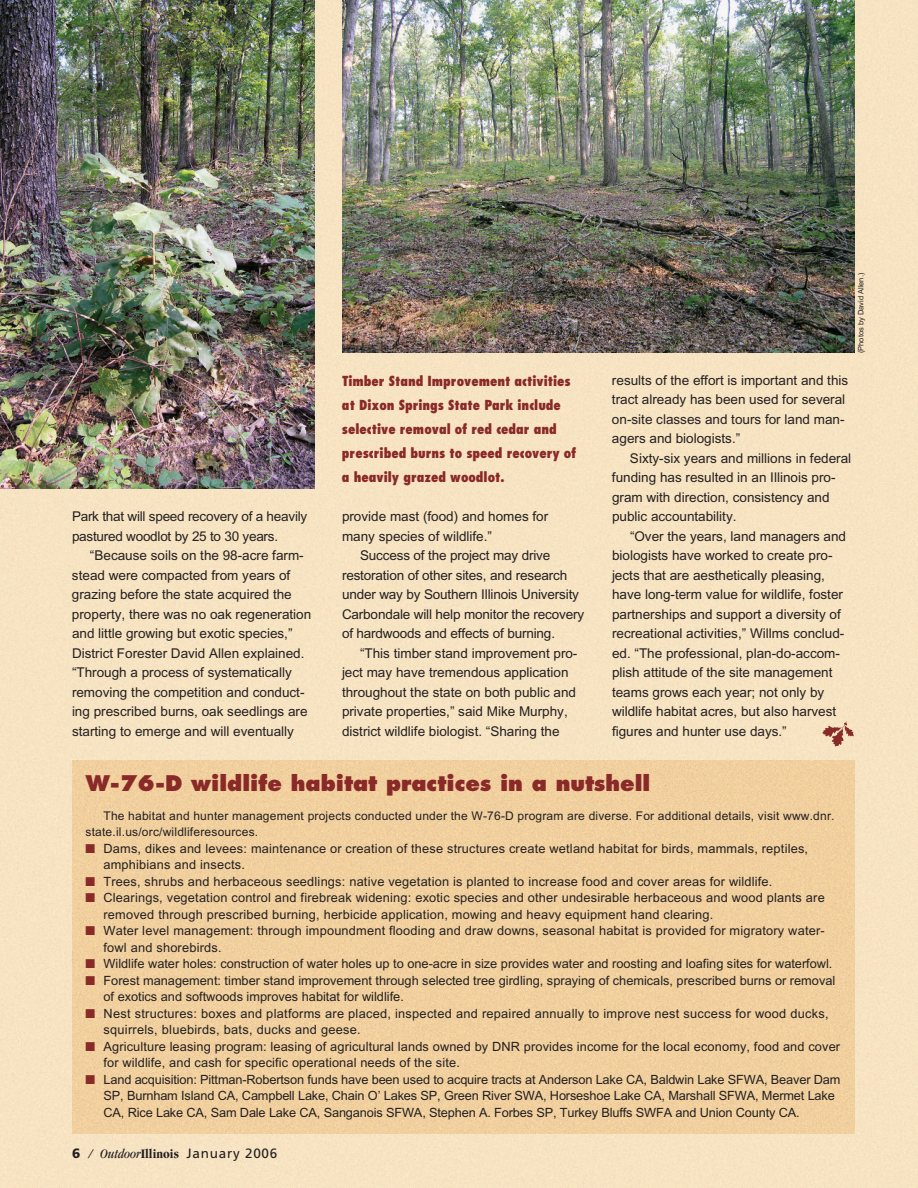
<style>
.page{position:relative;width:918px;height:1188px;background:#f7e3c2}
.page>*{position:absolute;margin:0;border:0;box-sizing:border-box;transform-origin:0 0}
.t1{font:800 21px "Futura Std";color:#892a29}
.t2{font:13.5px/19.5px "Arial";color:#231f20}
.t3{font:800 condensed 13.5px/24px "Futura";color:#892a29}
.t4{font:13.5px "Frutiger";letter-spacing:.055em;color:#231f20}
.t5{font:12.75px/16.5px "Arial";letter-spacing:.01em;color:#231f20}
.t6{font:12.75px/16.5px "Arial";letter-spacing:-.01em;color:#231f20}
.t7{font:12px/16.5px "Arial";letter-spacing:.015em;color:#231f20}
.t8{font:7.5px "Arial";color:#231f20}
.s1{color:#892a29}
.s2{font-weight:900}
.s3{font-family:"Garamond";font-style:italic;font-stretch:condensed}
.s4{font-family:"Garamond";font-weight:700;font-stretch:condensed}
</style>
<div class="page">
<div style="left:72px;top:760px;width:783px;height:374px;background:#f1cf9e"></div>
<img style="left:0;top:0;width:315px;height:489px">
<img style="left:342px;top:0;width:513px;height:352px">
<img style="left:822px;top:722px;width:32px;height:25px">
<p class="t8" style="left:858px;top:353px;width:82px;rotate:-90deg">(Photos by David Allen.)</p>
<p class="t3" style="left:342px;top:370px;width:236px">Timber Stand Improvement activities at Dixon Springs State Park include selective removal of red cedar and prescribed burns to speed recovery of a heavily grazed woodlot.</p>
<p class="t2" style="left:612px;top:371px;width:238px">results of the effort is important and this tract already has been used for several on-site classes and tours for land man&shy;agers and biologists.”</p>
<p class="t2" style="left:612px;top:449px;width:241px;text-indent:18px">Sixty-six years and millions in federal funding has resulted in an Illinois pro&shy;gram with direction, consistency and public accountability.</p>
<p class="t2" style="left:612px;top:527px;width:236px;text-indent:18px">“Over the years, land managers and biologists have worked to create pro&shy;jects that are aesthetically pleasing, have long-term value for wildlife, foster partnerships and support a diversity of recreational activities,” Willms conclud&shy;ed. “The professional, plan-do-accom&shy;plish attitude of the site management teams grows each year; not only by wildlife habitat acres, but also harvest figures and hunter use days.”</p>
<p class="t2" style="left:342px;top:508px;width:208px">provide mast (food) and homes for many species of wildlife.”</p>
<p class="t2" style="left:342px;top:547px;width:244px;text-indent:18px">Success of the project may drive restoration of other sites, and research under way by Southern Illinois University Carbondale will help monitor the recovery of hardwoods and effects of burning.</p>
<p class="t2" style="left:342px;top:644px;width:237px;text-indent:18px">“This timber stand improvement pro&shy;ject may have tremendous application throughout the state on both public and private properties,” said Mike Murphy, district wildlife biologist. “Sharing the</p>
<h1 class="t1" style="left:86px;top:774px;width:566px">W-76-D wildlife habitat practices in a nutshell</h1>
<p class="t7" style="left:86px;top:808px;width:751px;text-indent:18px">The habitat and hunter management projects conducted under the W-76-D program are diverse. For additional details, visit www.dnr. state.il.us/orc/wildliferesources.</p>
<p class="t5" style="left:104px;top:841px;width:706px;text-indent:-18px"><span class="s1">■</span> Dams, dikes and levees: maintenance or creation of these structures create wetland habitat for birds, mammals, reptiles, amphibians and insects.</p>
<p class="t5" style="left:86px;top:874px;width:688px"><span class="s1">■</span> Trees, shrubs and herbaceous seedlings: native vegetation is planted to increase food and cover areas for wildlife.</p>
<p class="t5" style="left:104px;top:891px;width:723px;text-indent:-18px"><span class="s1">■</span> Clearings, vegetation control and firebreak widening: exotic species and other undesirable herbaceous and wood plants are removed through prescribed burning, herbicide application, mowing and heavy equipment hand clearing.</p>
<p class="t5" style="left:104px;top:924px;width:723px;text-indent:-18px"><span class="s1">■</span> Water level management: through impoundment flooding and draw downs, seasonal habitat is provided for migratory water&shy;fowl and shorebirds.</p>
<p class="t5" style="left:86px;top:957px;width:748px"><span class="s1">■</span> Wildlife water holes: construction of water holes up to one-acre in size provides water and roosting and loafing sites for waterfowl.</p>
<p class="t5" style="left:104px;top:973px;width:733px;text-indent:-18px"><span class="s1">■</span> Forest management: timber stand improvement through selected tree girdling, spraying of chemicals, prescribed burns or removal of exotics and softwoods improves habitat for wildlife.</p>
<p class="t5" style="left:104px;top:1006px;width:727px;text-indent:-18px"><span class="s1">■</span> Nest structures: boxes and platforms are placed, inspected and repaired annually to improve nest success for wood ducks, squirrels, bluebirds, bats, ducks and geese.</p>
<p class="t5" style="left:104px;top:1039px;width:738px;text-indent:-18px"><span class="s1">■</span> Agriculture leasing program: leasing of agricultural lands owned by DNR provides income for the local economy, food and cover for wildlife, and cash for specific operational needs of the site.</p>
<p class="t6" style="left:104px;top:1072px;width:738px;text-indent:-18px"><span class="s1">■</span> Land acquisition: Pittman-Robertson funds have been used to acquire tracts at Anderson Lake CA, Baldwin Lake SFWA, Beaver Dam<br>SP, Burnham Island CA, Campbell Lake, Chain O’ Lakes SP, Green River SWA, Horseshoe Lake CA, Marshall SFWA, Mermet Lake<br>CA, Rice Lake CA, Sam Dale Lake CA, Sanganois SFWA, Stephen A. Forbes SP, Turkey Bluffs SWFA and Union County CA.</p>
<p class="t2" style="left:72px;top:508px;width:237px">Park that will speed recovery of a heavily pastured woodlot by 25 to 30 years.</p>
<p class="t2" style="left:72px;top:547px;width:241px;text-indent:18px">“Because soils on the 98-acre farm&shy;stead were compacted from years of grazing before the state acquired the property, there was no oak regeneration and little growing but exotic species,” District Forester David Allen explained. “Through a process of systematically removing the competition and conduct&shy;ing prescribed burns, oak seedlings are starting to emerge and will eventually</p>
<p class="t4" style="left:72px;top:1148px;width:207px"><span class="s2">6</span> <span class="s3">/ Outdoor</span><span class="s4">Illinois</span> January 2006</p>
</div>
